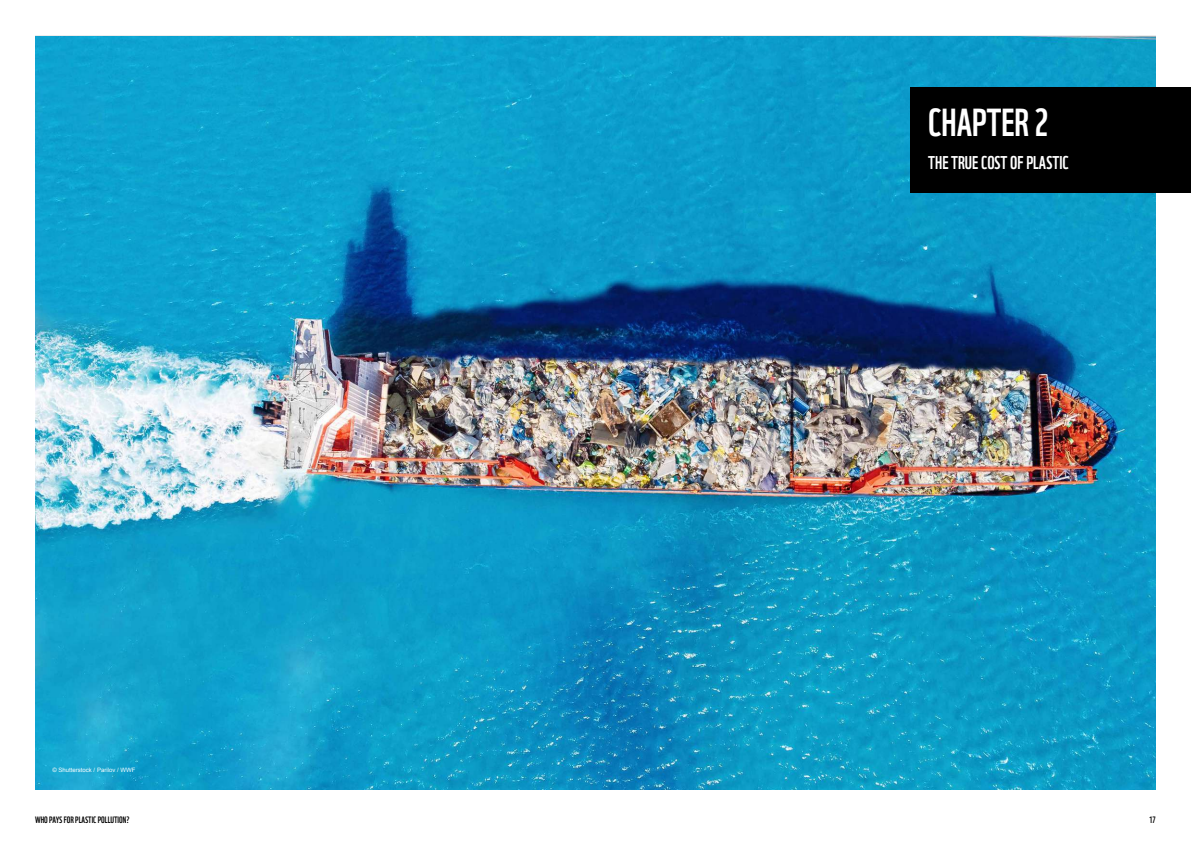
<style>
.page{position:relative;width:1191px;height:842px;background:#fff}
.page>*{position:absolute;margin:0;border:0;box-sizing:border-box;transform-origin:0 0}
.t1{font:38px "WWF";color:#fff}
.t2{font:18px "WWF";color:#fff}
.t3{font:9px "WWF";color:#000}
.t4{font:6px "Arial";color:#fff}
</style>
<div class="page">
<img style="left:35px;top:37px;width:1121px;height:752px">
<div style="left:910px;top:88px;width:281px;height:105px;background:#000"></div>
<p class="t4" style="left:53px;top:767px;width:84px">© Shutterstock / Parilov / WWF</p>
<h1 class="t1" style="left:928px;top:108px;width:122px">CHAPTER 2</h1>
<h2 class="t2" style="left:928px;top:156px;width:142px">THE TRUE COST OF PLASTIC</h2>
<p class="t3" style="left:35px;top:816px;width:96px">WHO PAYS FOR PLASTIC POLLUTION?</p>
<p class="t3" style="left:1149px;top:816px;width:8px">17</p>
</div>
